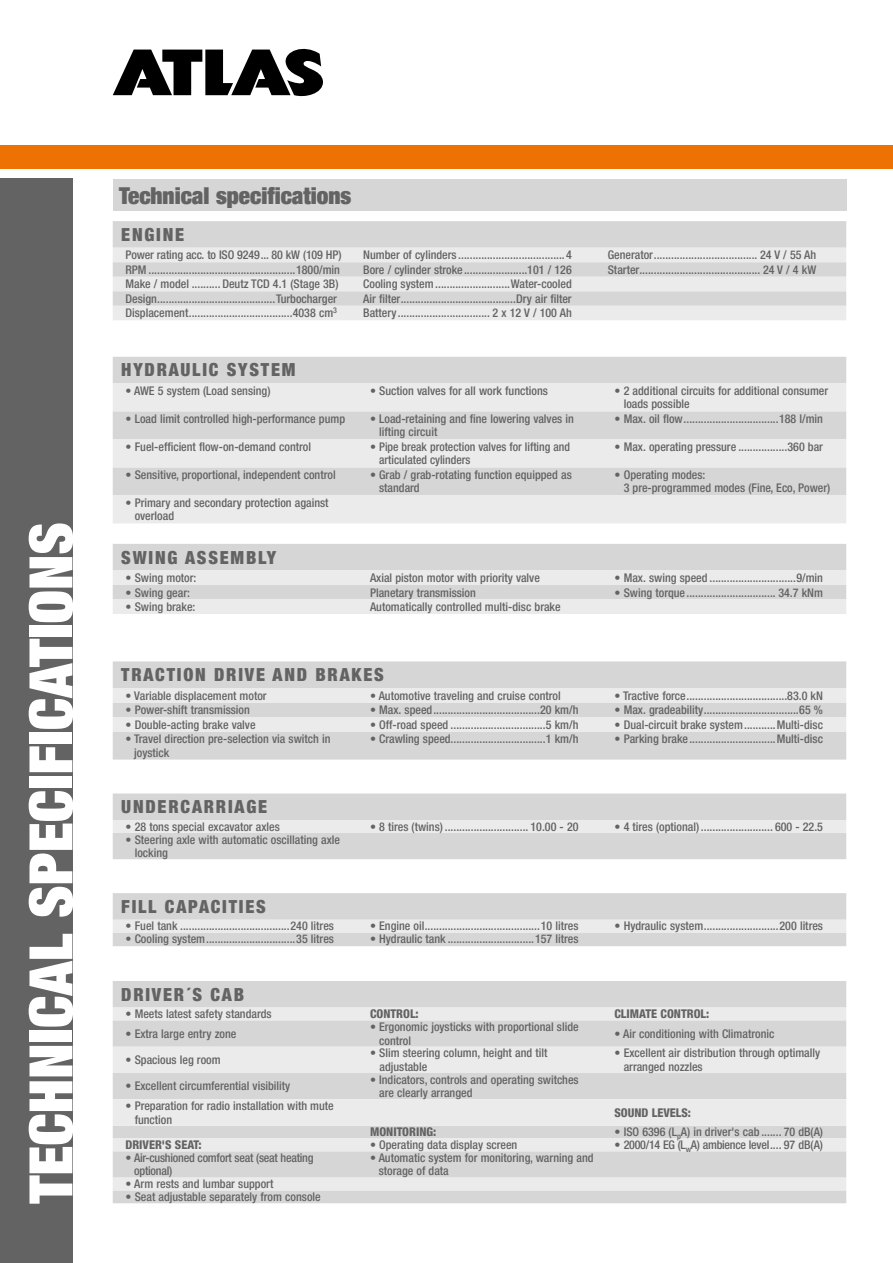
<style>
.page{position:relative;width:893px;height:1263px;background:#fff}
.page>*{position:absolute;margin:0;border:0;box-sizing:border-box;transform-origin:0 0}
.t1{font:900 condensed 60px "Helvetica Neue LT Com";color:#fff}
.t2{font:900 condensed 23.25px "Helvetica Neue LT Com";color:#646363}
.t3{font:900 condensed 18px "Helvetica Neue LT Com";letter-spacing:.1em;color:#646363}
.t4{font:500 condensed 12px/13.5px "Helvetica Neue LT Com";color:#646363}
.t5{font:500 condensed 12px/13.5px "Helvetica Neue LT Com";letter-spacing:-.02em;color:#646363}
.t6{font:800 condensed 12px "Helvetica Neue LT Com";color:#646363}
</style>
<div class="page">
<svg style="left:113px;top:48px;width:210px;height:49px"></svg>
<div style="left:0;top:179px;width:72px;height:1084px;background:#646363"></div>
<div style="left:0;top:145px;width:893px;height:24px;background:#ee7203"></div>
<div style="left:113px;top:179px;width:733px;height:31px;background:#d6d6d6"></div>
<div style="left:113px;top:221px;width:733px;height:27px;background:#d6d6d6"></div>
<svg style="left:113px;top:248px;width:733px;height:72px;background:#e2e2e2"></svg>
<div style="left:113px;top:357px;width:733px;height:26px;background:#d6d6d6"></div>
<svg style="left:113px;top:383px;width:733px;height:140px;background:#e2e2e2"></svg>
<svg style="left:113px;top:544px;width:733px;height:70px;background:#dedede"></svg>
<div style="left:113px;top:661px;width:733px;height:98px;background:#d6d6d6"></div>
<svg style="left:113px;top:688px;width:733px;height:43px;background:#e4e4e4"></svg>
<div style="left:113px;top:793px;width:733px;height:66px;background:#d6d6d6"></div>
<div style="left:113px;top:820px;width:733px;height:13px;background:#ebebeb"></div>
<svg style="left:113px;top:893px;width:733px;height:53px;background:#dbdbdb"></svg>
<div style="left:113px;top:981px;width:733px;height:222px;background:#d6d6d6"></div>
<svg style="left:113px;top:1007px;width:733px;height:183px;background:#e0e0e0"></svg>
<h1 class="t1" style="left:13px;top:1203px;width:683px;rotate:-90deg">TECHNICAL SPECIFICATIONS</h1>
<h2 class="t2" style="left:119px;top:181px;width:234px">Technical specifications</h2>
<h3 class="t3" style="left:121px;top:224px;width:64px">ENGINE</h3>
<p class="t4" style="left:125px;top:248px;width:217px">Power rating acc. to ISO 9249... 80 kW (109 HP)</p>
<p class="t4" style="left:363px;top:248px;width:210px">Number of cylinders .....................................4</p>
<p class="t4" style="left:608px;top:248px;width:210px">Generator.................................... 24 V / 55 Ah</p>
<p class="t4" style="left:125px;top:263px;width:23px">RPM</p>
<p class="t4" style="left:296px;top:263px;width:45px">1800/min</p>
<p class="t4" style="left:363px;top:263px;width:210px">Bore / cylinder stroke......................101 / 126</p>
<p class="t4" style="left:608px;top:263px;width:210px">Starter.......................................... 24 V / 4 kW</p>
<p class="t4" style="left:125px;top:277px;width:214px">Make / model .......... Deutz TCD 4.1 (Stage 3B)</p>
<p class="t4" style="left:363px;top:277px;width:210px">Cooling system..........................Water-cooled</p>
<p class="t4" style="left:125px;top:292px;width:213px">Design.........................................Turbocharger</p>
<p class="t4" style="left:363px;top:292px;width:210px">Air filter........................................Dry air filter</p>
<p class="t4" style="left:125px;top:306px;width:213px">Displacement....................................4038 cm<sup>3</sup></p>
<p class="t4" style="left:363px;top:306px;width:210px">Battery................................ 2 x 12 V / 100 Ah</p>
<h3 class="t3" style="left:121px;top:359px;width:176px">HYDRAULIC SYSTEM</h3>
<p class="t4" style="left:125px;top:384px;width:146px">• AWE 5 system (Load sensing)</p>
<p class="t4" style="left:370px;top:384px;width:179px">• Suction valves for all work functions</p>
<p class="t4" style="left:624px;top:384px;width:206px;text-indent:-9px">• 2 additional circuits for additional consumer loads possible</p>
<p class="t4" style="left:125px;top:412px;width:221px">• Load limit controlled high-performance pump</p>
<p class="t4" style="left:379px;top:412px;width:196px;text-indent:-9px">• Load-retaining and fine lowering valves in lifting circuit</p>
<p class="t4" style="left:614px;top:412px;width:210px">• Max. oil flow.................................188 l/min</p>
<p class="t4" style="left:125px;top:440px;width:187px">• Fuel-efficient flow-on-demand control</p>
<p class="t4" style="left:379px;top:440px;width:192px;text-indent:-9px">• Pipe break protection valves for lifting and articulated cylinders</p>
<p class="t4" style="left:614px;top:440px;width:210px">• Max. operating pressure .................360 bar</p>
<p class="t4" style="left:125px;top:468px;width:212px">• Sensitive, proportional, independent control</p>
<p class="t4" style="left:379px;top:468px;width:194px;text-indent:-9px">• Grab / grab-rotating function equipped as standard</p>
<p class="t4" style="left:624px;top:468px;width:208px;text-indent:-9px">• Operating modes:<br>3 pre-programmed modes (Fine, Eco, Power)</p>
<p class="t4" style="left:135px;top:496px;width:195px;text-indent:-9px">• Primary and secondary protection against overload</p>
<h3 class="t3" style="left:121px;top:546px;width:156px">SWING ASSEMBLY</h3>
<p class="t4" style="left:125px;top:571px;width:72px">• Swing motor:</p>
<p class="t4" style="left:370px;top:571px;width:171px">Axial piston motor with priority valve</p>
<p class="t4" style="left:614px;top:571px;width:210px">• Max. swing speed ..............................9/min</p>
<p class="t4" style="left:125px;top:585px;width:66px">• Swing gear:</p>
<p class="t4" style="left:370px;top:585px;width:107px">Planetary transmission</p>
<p class="t4" style="left:614px;top:585px;width:210px">• Swing torque............................... 34.7 kNm</p>
<p class="t4" style="left:125px;top:600px;width:71px">• Swing brake:</p>
<p class="t4" style="left:370px;top:600px;width:192px">Automatically controlled multi-disc brake</p>
<h3 class="t3" style="left:121px;top:664px;width:264px">TRACTION DRIVE AND BRAKES</h3>
<p class="t4" style="left:125px;top:688px;width:143px">• Variable displacement motor</p>
<p class="t4" style="left:370px;top:688px;width:192px">• Automotive traveling and cruise control</p>
<p class="t4" style="left:614px;top:688px;width:210px">• Tractive force...................................83.0 kN</p>
<p class="t4" style="left:125px;top:703px;width:126px">• Power-shift transmission</p>
<p class="t4" style="left:370px;top:703px;width:210px">• Max. speed.....................................20 km/h</p>
<p class="t4" style="left:614px;top:703px;width:210px">• Max. gradeability.................................65 %</p>
<p class="t4" style="left:125px;top:717px;width:132px">• Double-acting brake valve</p>
<p class="t4" style="left:370px;top:717px;width:210px">• Off-road speed .................................5 km/h</p>
<p class="t4" style="left:614px;top:717px;width:210px">• Dual-circuit brake system...........Multi-disc</p>
<p class="t4" style="left:134px;top:732px;width:198px;text-indent:-9px">• Travel direction pre-selection via switch in joystick</p>
<p class="t4" style="left:370px;top:732px;width:210px">• Crawling speed.................................1 km/h</p>
<p class="t4" style="left:614px;top:732px;width:210px">• Parking brake..............................Multi-disc</p>
<h3 class="t3" style="left:121px;top:796px;width:147px">UNDERCARRIAGE</h3>
<p class="t4" style="left:125px;top:820px;width:156px">• 28 tons special excavator axles</p>
<p class="t4" style="left:370px;top:820px;width:210px">• 8 tires (twins) ............................. 10.00 - 20</p>
<p class="t4" style="left:614px;top:820px;width:210px">• 4 tires (optional) ......................... 600 - 22.5</p>
<p class="t4" style="left:135px;top:832px;width:207px;text-indent:-9px">• Steering axle with automatic oscillating axle locking</p>
<h3 class="t3" style="left:121px;top:896px;width:146px">FILL CAPACITIES</h3>
<p class="t4" style="left:125px;top:919px;width:210px">• Fuel tank ......................................240 litres</p>
<p class="t4" style="left:370px;top:919px;width:210px">• Engine oil........................................10 litres</p>
<p class="t4" style="left:614px;top:919px;width:210px">• Hydraulic system..........................200 litres</p>
<p class="t4" style="left:125px;top:932px;width:210px">• Cooling system...............................35 litres</p>
<p class="t4" style="left:370px;top:932px;width:210px">• Hydraulic tank ..............................157 litres</p>
<h3 class="t3" style="left:121px;top:983px;width:124px">DRIVER´S CAB</h3>
<p class="t4" style="left:125px;top:1007px;width:148px">• Meets latest safety standards</p>
<p class="t6" style="left:370px;top:1007px;width:50px">CONTROL:</p>
<p class="t6" style="left:614px;top:1007px;width:96px">CLIMATE CONTROL:</p>
<p class="t4" style="left:125px;top:1027px;width:112px">• Extra large entry zone</p>
<p class="t4" style="left:379px;top:1020px;width:201px;text-indent:-9px">• Ergonomic joysticks with proportional slide control</p>
<p class="t4" style="left:614px;top:1027px;width:161px">• Air conditioning with Climatronic</p>
<p class="t4" style="left:125px;top:1053px;width:97px">• Spacious leg room</p>
<p class="t4" style="left:379px;top:1046px;width:169px;text-indent:-10px">• Slim steering column, height and tilt adjustable</p>
<p class="t4" style="left:624px;top:1046px;width:198px;text-indent:-9px">• Excellent air distribution through optimally arranged nozzles</p>
<p class="t4" style="left:125px;top:1079px;width:166px">• Excellent circumferential visibility</p>
<p class="t4" style="left:379px;top:1072px;width:201px;text-indent:-9px">• Indicators, controls and operating switches are clearly arranged</p>
<p class="t4" style="left:135px;top:1099px;width:201px;text-indent:-9px">• Preparation for radio installation with mute function</p>
<p class="t6" style="left:614px;top:1105px;width:78px">SOUND LEVELS:</p>
<p class="t6" style="left:370px;top:1125px;width:68px">MONITORING:</p>
<p class="t4" style="left:614px;top:1125px;width:210px">• ISO 6396 (L<sub>p</sub>A) in driver's cab ....... 70 dB(A)</p>
<p class="t6" style="left:125px;top:1137px;width:78px">DRIVER'S SEAT:</p>
<p class="t4" style="left:370px;top:1138px;width:149px">• Operating data display screen</p>
<p class="t5" style="left:614px;top:1138px;width:210px">• 2000/14 EG (L<sub>w</sub>A) ambience level.... 97 dB(A)</p>
<p class="t5" style="left:134px;top:1151px;width:181px;text-indent:-9px">• Air-cushioned comfort seat (seat heating optional)</p>
<p class="t4" style="left:379px;top:1151px;width:216px;text-indent:-9px">• Automatic system for monitoring, warning and storage of data</p>
<p class="t4" style="left:125px;top:1177px;width:149px">• Arm rests and lumbar support</p>
<p class="t4" style="left:125px;top:1190px;width:197px">• Seat adjustable separately from console</p>
</div>
